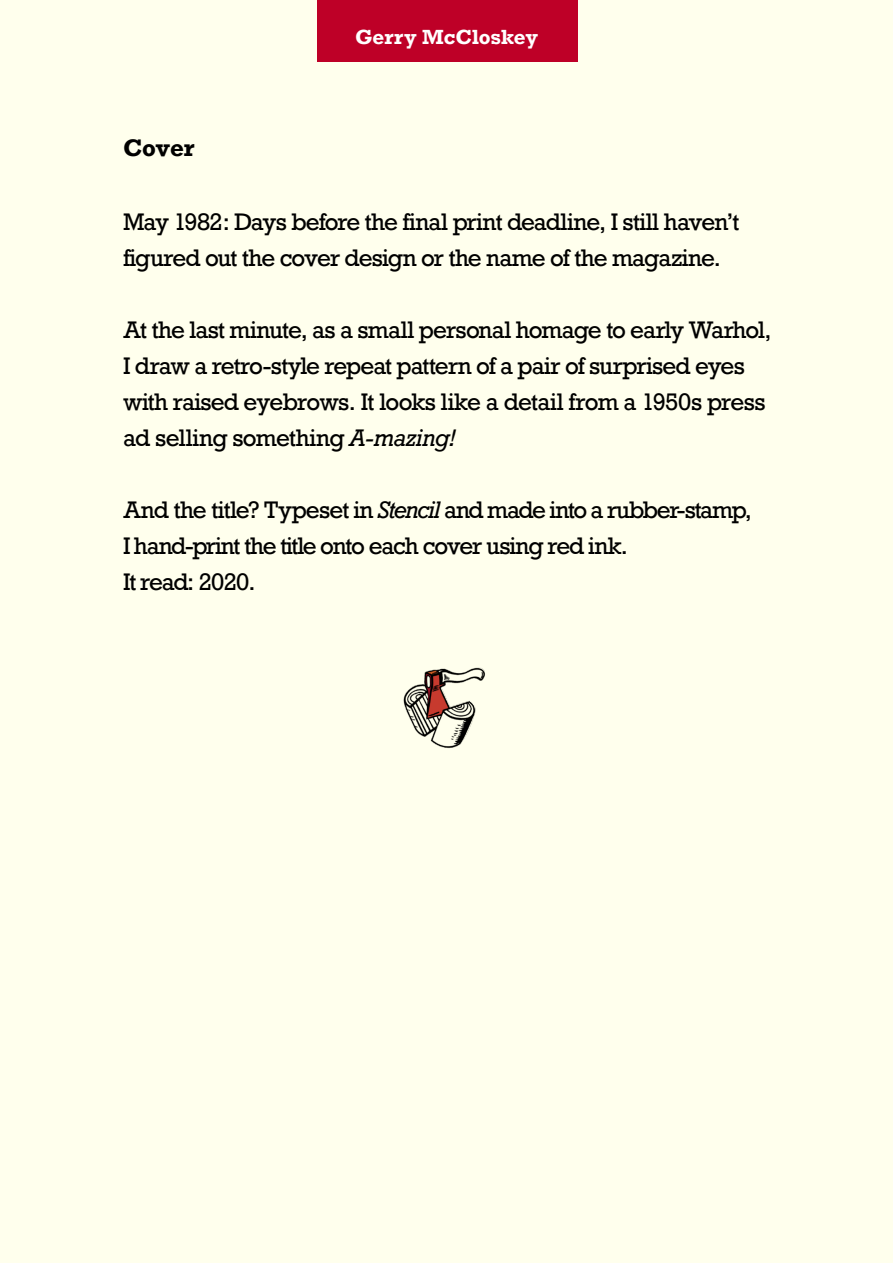
<style>
.page{position:relative;width:893px;height:1263px;background:#ffffed}
.page>*{position:absolute;margin:0;border:0;box-sizing:border-box;transform-origin:0 0}
.t1{font:22.5px/36px "Rockwell";letter-spacing:-.045em;color:#000}
.t2{font:700 22.5px "Rockwell";letter-spacing:-.005em;color:#000}
.t3{font:700 19.2px "Rockwell";letter-spacing:.005em;color:#fff}
.s1{font-style:italic}
</style>
<div class="page">
<img style="left:403px;top:667px;width:82px;height:82px">
<div style="left:317px;top:0;width:260px;height:62px;background:#be0027"></div>
<p class="t2" style="left:123px;top:134px;width:73px">Cover</p>
<p class="t3" style="left:355px;top:25px;width:185px">Gerry McCloskey</p>
<p class="t1" style="left:123px;top:204px;width:618px">May 1982: Days before the final print deadline, I still haven’t figured out the cover design or the name of the magazine.</p>
<p class="t1" style="left:123px;top:312px;width:650px">At the last minute, as a small personal homage to early Warhol, I draw a retro-style repeat pattern of a pair of surprised eyes with raised eyebrows. It looks like a detail from a 1950s press ad selling something <span class="s1">A-mazing!</span></p>
<p class="t1" style="left:123px;top:492px;width:630px">And the title? Typeset in <span class="s1">Stencil</span> and made into a rubber-stamp,<br>I hand-print the title onto each cover using red ink.<br>It read: 2020.</p>
</div>
